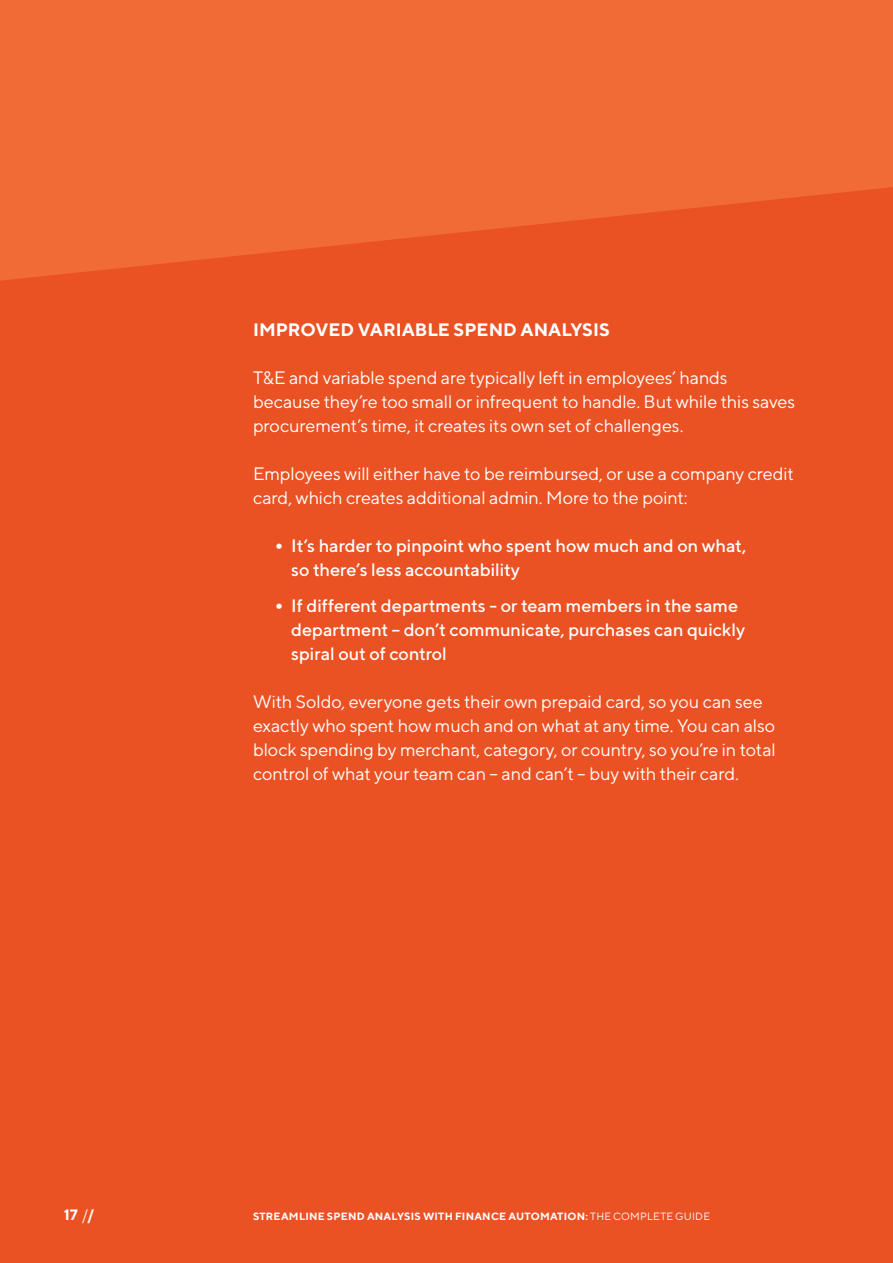
<style>
.page{position:relative;width:893px;height:1263px;background:#f06b35}
.page>*{position:absolute;margin:0;border:0;box-sizing:border-box;transform-origin:0 0}
.t1{font:18px/24px "TT Norms";letter-spacing:-.01em;color:#fff}
.t2{font:500 18px/24px "TT Norms";color:#fff}
.t3{font:700 18px "TT Norms";color:#fff}
.t4{font:700 15px "TT Norms";color:#fff}
.t5{font:700 10.5px "TT Norms";letter-spacing:.025em;color:#fff}
.s1{font-size:24px}
.s2{font-weight:400}
</style>
<div class="page">
<div style="left:0;top:187px;width:893px;height:1076px;background:#ea5224"></div>
<p class="t3" style="left:253px;top:319px;width:358px">IMPROVED VARIABLE SPEND ANALYSIS</p>
<p class="t1" style="left:253px;top:365px;width:544px">T&amp;E and variable spend are typically left in employees’ hands because they’re too small or infrequent to handle. But while this saves procurement’s time, it creates its own set of challenges.</p>
<p class="t1" style="left:253px;top:461px;width:542px">Employees will either have to be reimbursed, or use a company credit card, which creates additional admin. More to the point:</p>
<p class="t2" style="left:291px;top:533px;width:457px;text-indent:-17px"><span class="s1">•</span> It’s harder to pinpoint who spent how much and on what, so there’s less accountability</p>
<p class="t2" style="left:291px;top:593px;width:455px;text-indent:-17px"><span class="s1">•</span> If different departments - or team members in the same department – don’t communicate, purchases can quickly spiral out of control</p>
<p class="t1" style="left:253px;top:689px;width:524px">With Soldo, everyone gets their own prepaid card, so you can see exactly who spent how much and on what at any time. You can also</p>
<p class="t1" style="left:253px;top:737px;width:524px">block spending by merchant, category, or country, so you’re in total control of what your team can – and can’t – buy with their card.</p>
<p class="t4" style="left:64px;top:1206px;width:32px">17 <span class="s2">/</span>/</p>
<p class="t5" style="left:253px;top:1210px;width:459px">STREAMLINE SPEND ANALYSIS WITH FINANCE AUTOMATION: <span class="s2">THE COMPLETE GUIDE</span></p>
</div>
